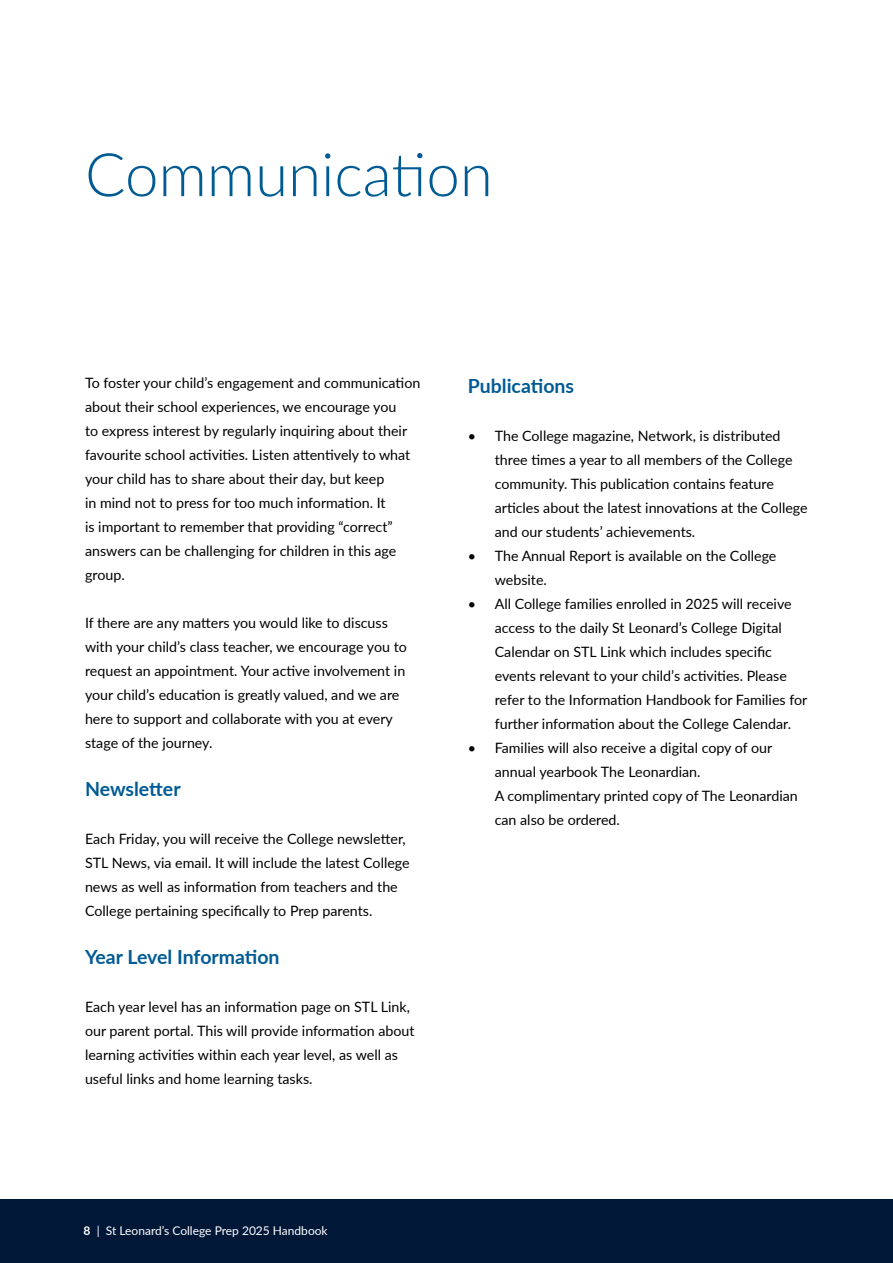
<style>
.page{position:relative;width:893px;height:1263px;background:#fff}
.page>*{position:absolute;margin:0;border:0;box-sizing:border-box;transform-origin:0 0}
.t1{font:300 60px "Lato";color:#005b94}
.t2{font:700 19.5px "Lato";color:#005b94}
.t3{font:14.25px/24px "Lato";color:#000}
.t4{font:12px "Lato";color:#fff}
.s1{font-weight:700}
</style>
<div class="page">
<div style="left:0;top:1200px;width:893px;height:63px;background:#001738"></div>
<h1 class="t1" style="left:85px;top:133px;width:409px">Communication</h1>
<p class="t3" style="left:85px;top:371px;width:337px">To foster your child’s engagement and communication about their school experiences, we encourage you<br>to express interest by regularly inquiring about their favourite school activities. Listen attentively to what your child has to share about their day, but keep<br>in mind not to press for too much information. It<br>is important to remember that providing “correct” answers can be challenging for children in this age group.</p>
<p class="t3" style="left:85px;top:611px;width:323px">If there are any matters you would like to discuss with your child’s class teacher, we encourage you to request an appointment. Your active involvement in your child’s education is greatly valued, and we are here to support and collaborate with you at every stage of the journey.</p>
<h2 class="t2" style="left:85px;top:775px;width:97px">Newsletter</h2>
<p class="t3" style="left:85px;top:827px;width:326px">Each Friday, you will receive the College newsletter, STL News, via email. It will include the latest College news as well as information from teachers and the College pertaining specifically to Prep parents.</p>
<h2 class="t2" style="left:85px;top:943px;width:196px">Year Level Information</h2>
<p class="t3" style="left:85px;top:995px;width:331px">Each year level has an information page on STL Link, our parent portal. This will provide information about learning activities within each year level, as well as useful links and home learning tasks.</p>
<h2 class="t2" style="left:468px;top:371px;width:108px">Publications</h2>
<p class="t3" style="left:495px;top:423px;width:314px;text-indent:-27px">• The College magazine, Network, is distributed three times a year to all members of the College community. This publication contains feature articles about the latest innovations at the College and our students’ achievements.</p>
<p class="t3" style="left:495px;top:543px;width:283px;text-indent:-27px">• The Annual Report is available on the College website.</p>
<p class="t3" style="left:495px;top:591px;width:314px;text-indent:-27px">• All College families enrolled in 2025 will receive access to the daily St Leonard’s College Digital Calendar on STL Link which includes specific events relevant to your child’s activities. Please refer to the Information Handbook for Families for further information about the College Calendar.</p>
<p class="t3" style="left:495px;top:735px;width:305px;text-indent:-27px">• Families will also receive a digital copy of our annual yearbook The Leonardian.<br>A complimentary printed copy of The Leonardian can also be ordered.</p>
<p class="t4" style="left:84px;top:1222px;width:246px"><span class="s1">8</span> | St Leonard’s College Prep 2025 Handbook</p>
</div>
